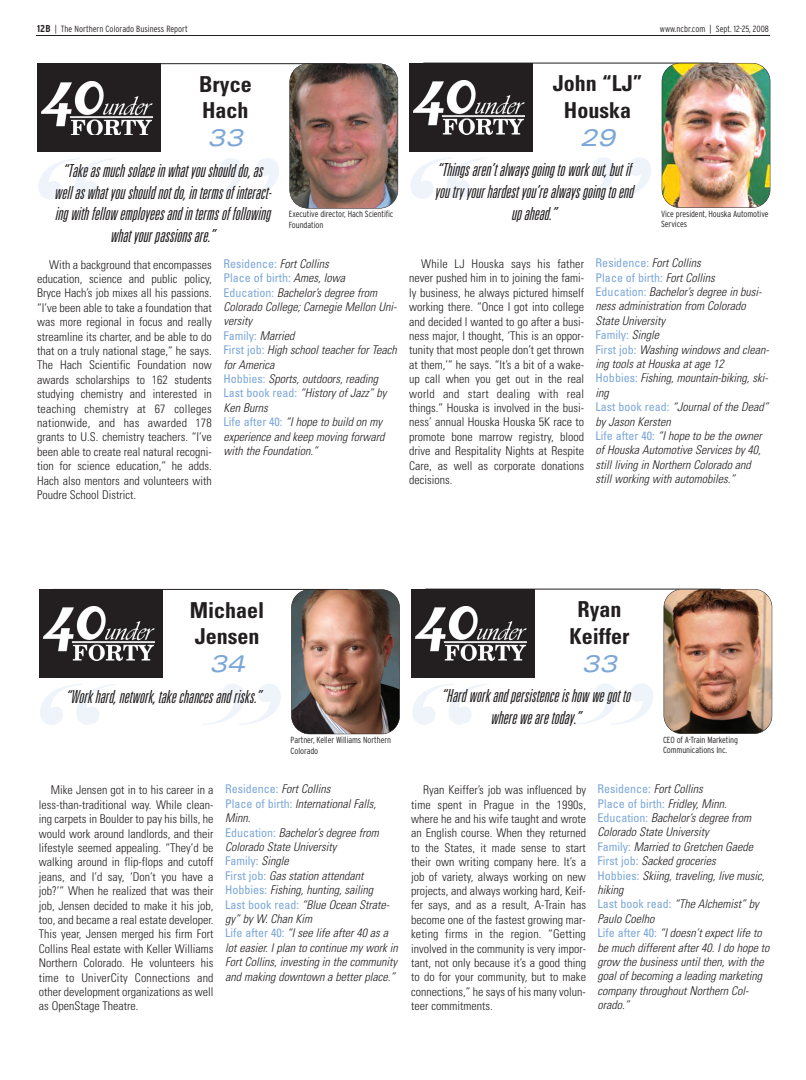
<style>
.page{position:relative;width:806px;height:1080px;background:#fff}
.page>*{position:absolute;margin:0;border:0;box-sizing:border-box;transform-origin:0 0}
.t1{font:italic expanded 24px "Univers";color:#7ca7d8}
.t2{font:700 condensed 22px/26.4px "Univers";color:#231f20}
.t3{font:italic 300 ultra-condensed 18px/21.6px "Univers";color:#231f20;text-align:center}
.t4{font:300 condensed 12px/14.4px "Univers";color:#231f20;text-align:justify}
.t5{font:italic 300 condensed 12px/14.4px "Univers";color:#231f20}
.t6{font:300 condensed 9px "Interstate";color:#231f20}
.t7{font:300 condensed 8.9px/10.6px "Interstate";letter-spacing:-.01em;color:#231f20}
.s1{font-weight:700;font-size:10px}
.s2{font-weight:400;font-style:normal;color:#7ca7d8}
</style>
<div class="page">
<hr style="left:36px;top:35px;width:734px;height:1px;background:#231f20">
<div style="left:37px;top:64px;width:124px;height:88px;background:#231f20"></div>
<img style="left:41px;top:81px;width:111px;height:54px">
<hr style="left:51px;top:63px;width:295px;height:1px;background:#231f20">
<img style="left:290px;top:64px;width:108px;height:144px;border-radius:18px">
<div style="left:289px;top:64px;width:109px;height:145px;border:1px solid #231f20;border-radius:19px"></div>
<svg style="left:38px;top:158px;width:241px;height:41px"></svg>
<div style="left:409px;top:63px;width:124px;height:88px;background:#231f20"></div>
<img style="left:413px;top:81px;width:111px;height:53px">
<hr style="left:423px;top:63px;width:295px;height:1px;background:#231f20">
<img style="left:661px;top:63px;width:109px;height:145px;border-radius:18px">
<div style="left:661px;top:63px;width:109px;height:145px;border:1px solid #231f20;border-radius:19px"></div>
<svg style="left:411px;top:158px;width:240px;height:41px"></svg>
<div style="left:39px;top:589px;width:123px;height:89px;background:#231f20"></div>
<img style="left:43px;top:607px;width:111px;height:54px">
<hr style="left:53px;top:589px;width:295px;height:1px;background:#231f20">
<img style="left:291px;top:590px;width:108px;height:144px;border-radius:18px">
<div style="left:291px;top:589px;width:109px;height:145px;border:1px solid #231f20;border-radius:19px"></div>
<svg style="left:40px;top:684px;width:241px;height:41px"></svg>
<div style="left:411px;top:589px;width:123px;height:89px;background:#231f20"></div>
<img style="left:415px;top:607px;width:111px;height:53px">
<hr style="left:425px;top:589px;width:295px;height:1px;background:#231f20">
<img style="left:663px;top:589px;width:109px;height:145px;border-radius:18px">
<div style="left:663px;top:589px;width:109px;height:145px;border:1px solid #231f20;border-radius:19px"></div>
<svg style="left:412px;top:684px;width:241px;height:41px"></svg>
<p class="t6" style="left:37px;top:24px;width:152px"><span class="s1">12B</span> | The Northern Colorado Business Report</p>
<p class="t6" style="left:660px;top:23px;width:110px">www.ncbr.com | Sept. 12-25, 2008</p>
<p class="t2" style="left:199px;top:73px;width:54px">Bryce<br>Hach</p>
<p class="t1" style="left:207px;top:129px;width:37px">33</p>
<p class="t3" style="left:54px;top:161px;width:221px">“Take as much solace in what you should do, as well as what you should not do, in terms of interact&shy;ing with fellow employees and in terms of following what your passions are.”</p>
<p class="t7" style="left:289px;top:209px;width:106px">Executive director, Hach Scientific<br>Foundation</p>
<p class="t4" style="left:37px;top:258px;width:176px;text-indent:12px">With a background that encompasses education, science and public policy, Bryce Hach’s job mixes all his passions. “I’ve been able to take a foundation that was more regional in focus and really streamline its charter, and be able to do that on a truly national stage,” he says.<br>The Hach Scientific Foundation now awards scholarships to 162 students studying chemistry and interested in teaching chemistry at 67 colleges nationwide, and has awarded 178 grants to U.S. chemistry teachers. “I’ve been able to create real natural recogni&shy;tion for science education,” he adds.<br>Hach also mentors and volunteers with Poudre School District.</p>
<p class="t5" style="left:223px;top:257px;width:175px"><span class="s2">Residence:</span> Fort Collins<br><span class="s2">Place of birth:</span> Ames, Iowa<br><span class="s2">Education:</span> Bachelor’s degree from<br>Colorado College; Carnegie Mellon Uni&shy;versity<br><span class="s2">Family:</span> Married<br><span class="s2">First job:</span> High school teacher for Teach for America<br><span class="s2">Hobbies:</span> Sports, outdoors, reading<br><span class="s2">Last book read:</span> “History of Jazz” by<br>Ken Burns<br><span class="s2">Life after 40:</span> “I hope to build on my experience and keep moving forward with the Foundation.”</p>
<p class="t2" style="left:552px;top:72px;width:91px;text-align:center">John “LJ”<br>Houska</p>
<p class="t1" style="left:579px;top:128px;width:37px">29</p>
<p class="t3" style="left:434px;top:160px;width:203px">“Things aren’t always going to work out, but if you try your hardest you’re always going to end up ahead.”</p>
<p class="t7" style="left:661px;top:208px;width:109px">Vice president, Houska Automotive<br>Services</p>
<p class="t4" style="left:409px;top:258px;width:176px;text-indent:12px">While LJ Houska says his father never pushed him in to joining the fami&shy;ly business, he always pictured himself working there. “Once I got into college and decided I wanted to go after a busi&shy;ness major, I thought, ‘This is an oppor&shy;tunity that most people don’t get thrown at them,’” he says. “It’s a bit of a wake&shy;up call when you get out in the real world and start dealing with real things.” Houska is involved in the busi&shy;ness’ annual Houska Houska 5K race to promote bone marrow registry, blood drive and Respitality Nights at Respite Care, as well as corporate donations decisions.</p>
<p class="t5" style="left:595px;top:257px;width:175px"><span class="s2">Residence:</span> Fort Collins<br><span class="s2">Place of birth:</span> Fort Collins<br><span class="s2">Education:</span> Bachelor’s degree in busi&shy;ness administration from Colorado<br>State University<br><span class="s2">Family:</span> Single<br><span class="s2">First job:</span> Washing windows and clean&shy;ing tools at Houska at age 12<br><span class="s2">Hobbies:</span> Fishing, mountain-biking, ski&shy;ing<br><span class="s2">Last book read:</span> “Journal of the Dead” by Jason Kersten<br><span class="s2">Life after 40:</span> “I hope to be the owner of Houska Automotive Services by 40, still living in Northern Colorado and still working with automobiles.”</p>
<p class="t2" style="left:190px;top:599px;width:76px">Michael<br>Jensen</p>
<p class="t1" style="left:209px;top:655px;width:37px">34</p>
<p class="t3" style="left:65px;top:686px;width:200px">“Work hard, network, take chances and risks.”</p>
<p class="t7" style="left:290px;top:735px;width:102px">Partner, Keller Williams Northern<br>Colorado</p>
<p class="t4" style="left:39px;top:784px;width:176px;text-indent:12px">Mike Jensen got in to his career in a less-than-traditional way. While clean&shy;ing carpets in Boulder to pay his bills, he would work around landlords, and their lifestyle seemed appealing. “They’d be walking around in flip-flops and cutoff jeans, and I’d say, ‘Don’t you have a job?’” When he realized that was their job, Jensen decided to make it his job, too, and became a real estate developer.<br>This year, Jensen merged his firm Fort Collins Real estate with Keller Williams Northern Colorado. He volunteers his time to UniverCity Connections and other development organizations as well as OpenStage Theatre.</p>
<p class="t5" style="left:225px;top:783px;width:174px"><span class="s2">Residence:</span> Fort Collins<br><span class="s2">Place of birth:</span> International Falls,<br>Minn.<br><span class="s2">Education:</span> Bachelor’s degree from<br>Colorado State University<br><span class="s2">Family:</span> Single<br><span class="s2">First job:</span> Gas station attendant<br><span class="s2">Hobbies:</span> Fishing, hunting, sailing<br><span class="s2">Last book read:</span> “Blue Ocean Strate&shy;gy” by W. Chan Kim<br><span class="s2">Life after 40:</span> “I see life after 40 as a lot easier. I plan to continue my work in<br>Fort Collins, investing in the community and making downtown a better place.”</p>
<p class="t2" style="left:569px;top:598px;width:61px;text-align:center">Ryan<br>Keiffer</p>
<p class="t1" style="left:581px;top:654px;width:37px">33</p>
<p class="t3" style="left:441px;top:686px;width:193px">“Hard work and persistence is how we got to where we are today.”</p>
<p class="t7" style="left:663px;top:734px;width:77px">CEO of A-Train Marketing<br>Communications Inc.</p>
<p class="t4" style="left:411px;top:784px;width:176px;text-indent:12px">Ryan Keiffer’s job was influenced by time spent in Prague in the 1990s, where he and his wife taught and wrote an English course. When they returned to the States, it made sense to start their own writing company here. It’s a job of variety, always working on new projects, and always working hard, Keif&shy;fer says, and as a result, A-Train has become one of the fastest growing mar&shy;keting firms in the region. “Getting involved in the community is very impor&shy;tant, not only because it’s a good thing to do for your community, but to make connections,” he says of his many volun&shy;teer commitments.</p>
<p class="t5" style="left:597px;top:783px;width:173px"><span class="s2">Residence:</span> Fort Collins<br><span class="s2">Place of birth:</span> Fridley, Minn.<br><span class="s2">Education:</span> Bachelor’s degree from<br>Colorado State University<br><span class="s2">Family:</span> Married to Gretchen Gaede<br><span class="s2">First job:</span> Sacked groceries<br><span class="s2">Hobbies:</span> Skiing, traveling, live music, hiking<br><span class="s2">Last book read:</span> “The Alchemist” by<br>Paulo Coelho<br><span class="s2">Life after 40:</span> “I doesn’t expect life to be much different after 40. I do hope to grow the business until then, with the goal of becoming a leading marketing company throughout Northern Col&shy;orado.”</p>
</div>
